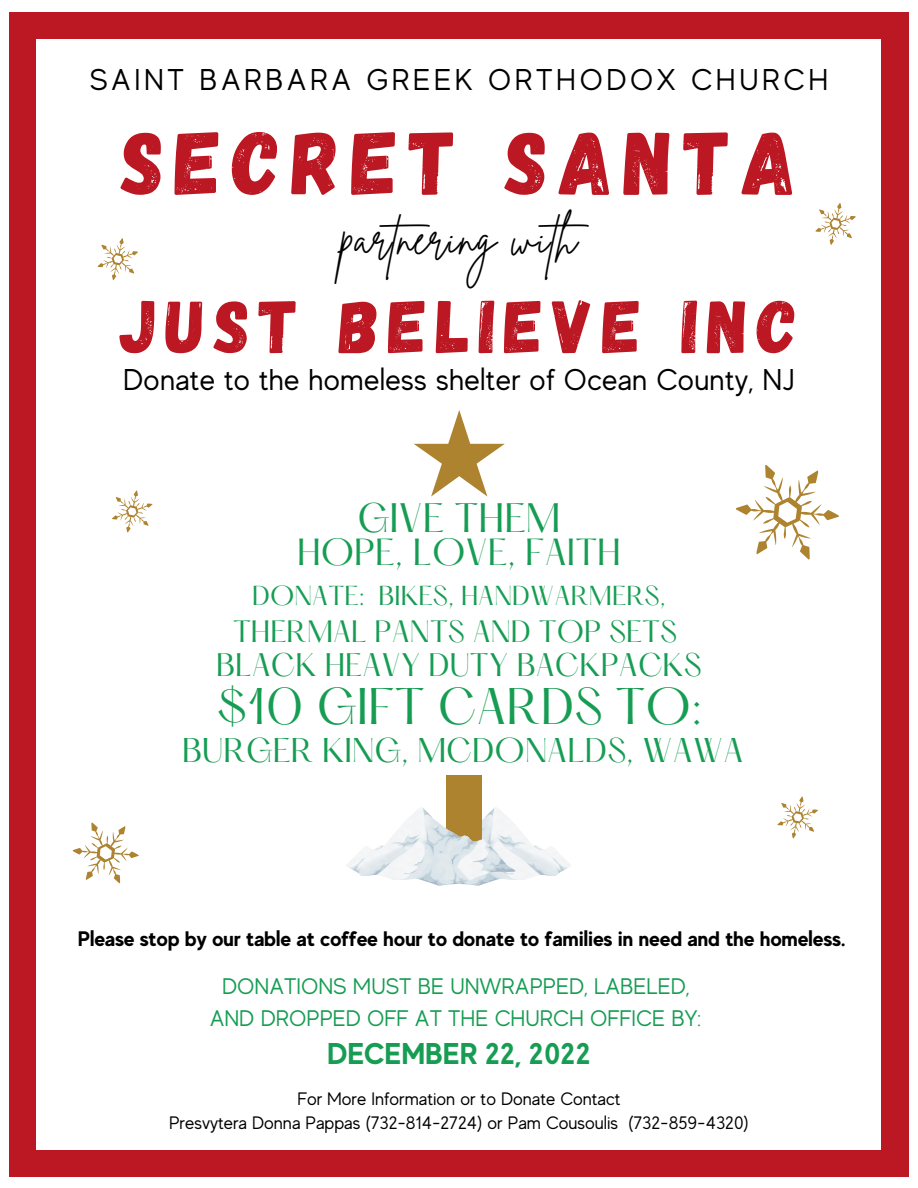
<style>
.page{position:relative;width:918px;height:1188px;background:#fff}
.page>*{position:absolute;margin:0;border:0;box-sizing:border-box;transform-origin:0 0}
.t1{font:90px "Gagalin";letter-spacing:.12em;color:#bc1823}
.t2{font:75px "Gagalin";letter-spacing:.12em;color:#bc1823}
.t3{font:45px "Hatton";color:#169d53}
.t4{font:45px "Brittany Signature";letter-spacing:.02em;color:#000}
.t5{font:36px "Hatton";color:#169d53}
.t6{font:33px "Hatton";color:#169d53}
.t7{font:30px "MADE Evolve Sans";letter-spacing:.01em;color:#000}
.t8{font:30px "MADE Evolve Sans";letter-spacing:.12em;color:#000}
.t9{font:30px "Hatton";color:#169d53}
.t10{font:700 30px "MADE Evolve Sans";color:#169d53}
.t11{font:28.5px "Hatton";color:#169d53}
.t12{font:27px "Hatton";color:#169d53}
.t13{font:24px "Hatton";color:#169d53}
.t14{font:22.5px/31.5px "MADE Evolve Sans";color:#169d53;text-align:center}
.t15{font:700 21px "MADE Evolve Sans";color:#000}
.t16{font:18px/24.8px "MADE Evolve Sans";color:#000;text-align:center}
</style>
<div class="page">
<div style="left:9px;top:12px;width:900px;height:1164px;background:#bc1823"></div>
<div style="left:36px;top:39px;width:845px;height:1110px;background:#fff"></div>
<div style="left:446px;top:775px;width:36px;height:85px;background:#ad8330"></div>
<svg style="left:346px;top:807px;width:225px;height:79px"></svg>
<svg style="left:414px;top:410px;width:91px;height:87px"></svg>
<svg style="left:735px;top:465px;width:104px;height:95px"></svg>
<svg style="left:72px;top:822px;width:67px;height:62px"></svg>
<svg style="left:111px;top:490px;width:42px;height:43px"></svg>
<svg style="left:815px;top:203px;width:41px;height:42px"></svg>
<svg style="left:777px;top:796px;width:41px;height:43px"></svg>
<svg style="left:97px;top:238px;width:41px;height:43px"></svg>
<h3 class="t8" style="left:90px;top:63px;width:740px">SAINT BARBARA GREEK ORTHODOX CHURCH</h3>
<h1 class="t1" style="left:122px;top:104px;width:676px">SECRET SANTA</h1>
<h3 class="t4" style="left:341px;top:210px;width:262px">partnering with</h3>
<h2 class="t2" style="left:120px;top:278px;width:679px">JUST BELIEVE INC</h2>
<h3 class="t7" style="left:123px;top:363px;width:673px">Donate to the homeless shelter of Ocean County, NJ</h3>
<h3 class="t5" style="left:357px;top:501px;width:205px">GIVE THEM</h3>
<h3 class="t6" style="left:297px;top:537px;width:325px">HOPE, LOVE, FAITH</h3>
<h3 class="t13" style="left:252px;top:584px;width:415px">DONATE: BIKES, HANDWARMERS,</h3>
<h3 class="t12" style="left:233px;top:619px;width:446px">THERMAL PANTS AND TOP SETS</h3>
<h3 class="t11" style="left:216px;top:651px;width:487px">BLACK HEAVY DUTY BACKPACKS</h3>
<h3 class="t3" style="left:215px;top:685px;width:489px">$10 GIFT CARDS TO:</h3>
<h3 class="t9" style="left:182px;top:736px;width:563px">BURGER KING, MCDONALDS, WAWA</h3>
<p class="t15" style="left:78px;top:927px;width:769px">Please stop by our table at coffee hour to donate to families in need and the homeless.</p>
<p class="t14" style="left:210px;top:971px;width:494px">DONATIONS MUST BE UNWRAPPED, LABELED,<br>AND DROPPED OFF AT THE CHURCH OFFICE BY:</p>
<h3 class="t10" style="left:327px;top:1036px;width:265px">DECEMBER 22, 2022</h3>
<p class="t16" style="left:169px;top:1086px;width:581px">For More Information or to Donate Contact<br>Presvytera Donna Pappas (732-814-2724) or Pam Cousoulis (732-859-4320)</p>
</div>
